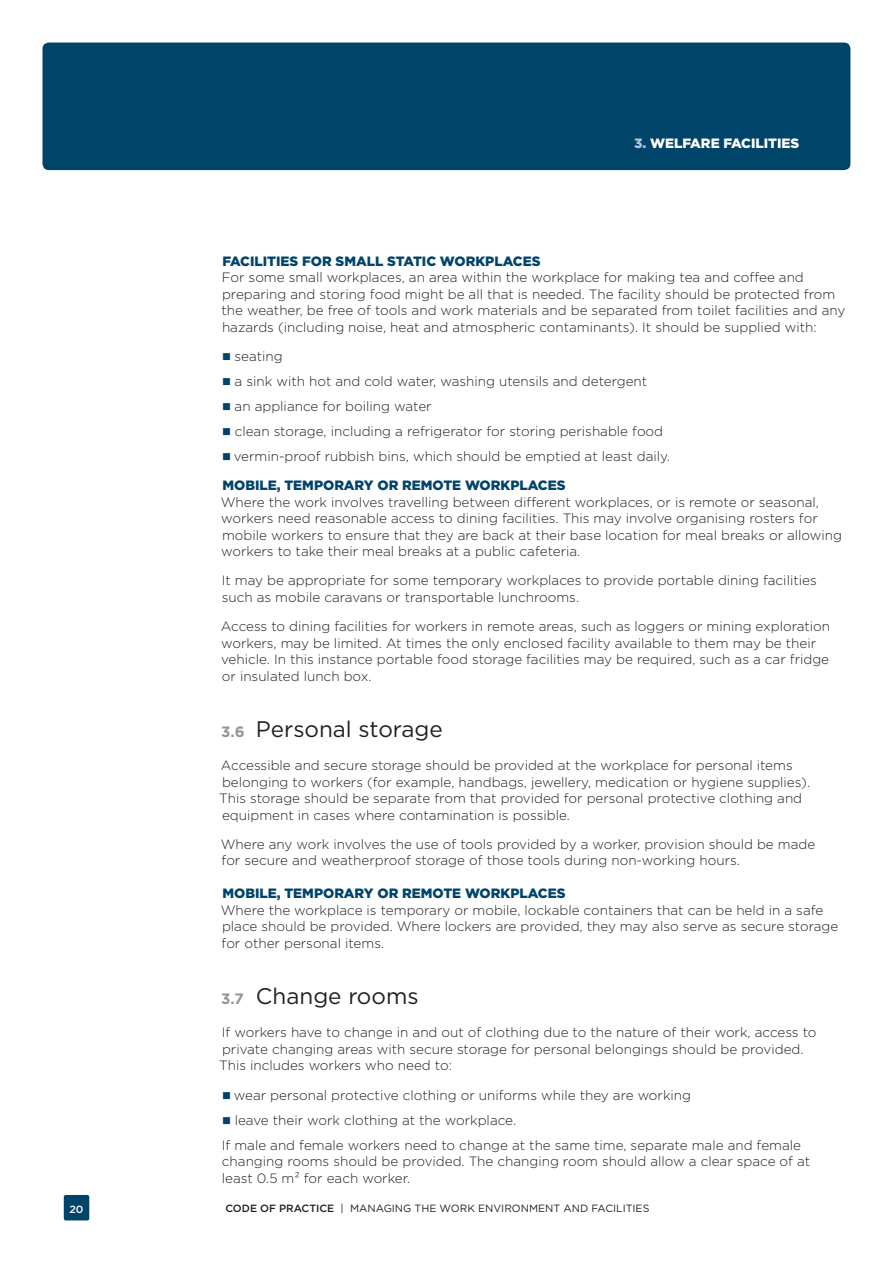
<style>
.page{position:relative;width:893px;height:1263px;background:#fff}
.page>*{position:absolute;margin:0;border:0;box-sizing:border-box;transform-origin:0 0}
.Header_2{font:22.5px "Gotham";color:#231f20}
.Body_copy{font:300 13.5px/16.5px "Gotham";color:#231f20}
.Header_3{font:900 13.5px "Gotham";color:#00446a}
.Running_header{font:900 13.5px "Gotham";color:#fff}
.t1{font:10.5px "Gotham";color:#231f20}
.t2{font:500 10.5px "Gotham";color:#fff}
.s1{color:#b0c7d9}
.s2{font-weight:700;font-size:15px;color:#939598}
.s3{font-weight:500}
</style>
<div class="page">
<div style="left:43px;top:43px;width:807px;height:127px;background:#00446a;border-radius:6px"></div>
<div style="left:64px;top:1195px;width:25px;height:25px;background:#00446a;border-radius:2px"></div>
<p class="Running_header" style="left:634px;top:135px;width:167px"><span class="s1">3.</span> WELFARE FACILITIES</p>
<p class="Header_3" style="left:222px;top:253px;width:320px">FACILITIES FOR SMALL STATIC WORKPLACES</p>
<p class="Body_copy" style="left:221px;top:269px;width:625px">For some small workplaces, an area within the workplace for making tea and coffee and preparing and storing food might be all that is needed. The facility should be protected from the weather, be free of tools and work materials and be separated from toilet facilities and any hazards (including noise, heat and atmospheric contaminants). It should be supplied with:</p>
<p class="Body_copy" style="left:234px;top:348px;width:50px">seating</p>
<p class="Body_copy" style="left:235px;top:373px;width:414px">a sink with hot and cold water, washing utensils and detergent</p>
<p class="Body_copy" style="left:235px;top:398px;width:199px">an appliance for boiling water</p>
<p class="Body_copy" style="left:235px;top:423px;width:430px">clean storage, including a refrigerator for storing perishable food</p>
<p class="Body_copy" style="left:234px;top:448px;width:438px">vermin-proof rubbish bins, which should be emptied at least daily.</p>
<p class="Header_3" style="left:222px;top:477px;width:345px">MOBILE, TEMPORARY OR REMOTE WORKPLACES</p>
<p class="Body_copy" style="left:221px;top:494px;width:623px">Where the work involves travelling between different workplaces, or is remote or seasonal, workers need reasonable access to dining facilities. This may involve organising rosters for mobile workers to ensure that they are back at their base location for meal breaks or allowing workers to take their meal breaks at a public cafeteria.</p>
<p class="Body_copy" style="left:222px;top:572px;width:596px">It may be appropriate for some temporary workplaces to provide portable dining facilities such as mobile caravans or transportable lunchrooms.</p>
<p class="Body_copy" style="left:221px;top:618px;width:611px">Access to dining facilities for workers in remote areas, such as loggers or mining exploration workers, may be limited. At times the only enclosed facility available to them may be their vehicle. In this instance portable food storage facilities may be required, such as a car fridge or insulated lunch box.</p>
<p class="Header_2" style="left:221px;top:715px;width:223px"><span class="s2">3.6</span> Personal storage</p>
<p class="Body_copy" style="left:219px;top:757px;width:592px">Accessible and secure storage should be provided at the workplace for personal items belonging to workers (for example, handbags, jewellery, medication or hygiene supplies).<br>This storage should be separate from that provided for personal protective clothing and equipment in cases where contamination is possible.</p>
<p class="Body_copy" style="left:221px;top:836px;width:596px">Where any work involves the use of tools provided by a worker, provision should be made for secure and weatherproof storage of those tools during non-working hours.</p>
<p class="Header_3" style="left:222px;top:885px;width:345px">MOBILE, TEMPORARY OR REMOTE WORKPLACES</p>
<p class="Body_copy" style="left:221px;top:902px;width:619px">Where the workplace is temporary or mobile, lockable containers that can be held in a safe place should be provided. Where lockers are provided, they may also serve as secure storage for other personal items.</p>
<p class="Header_2" style="left:221px;top:983px;width:199px"><span class="s2">3.7</span> Change rooms</p>
<p class="Body_copy" style="left:219px;top:1024px;width:599px">If workers have to change in and out of clothing due to the nature of their work, access to private changing areas with secure storage for personal belongings should be provided.<br>This includes workers who need to:</p>
<p class="Body_copy" style="left:234px;top:1086px;width:459px">wear personal protective clothing or uniforms while they are working</p>
<p class="Body_copy" style="left:235px;top:1111px;width:283px">leave their work clothing at the workplace.</p>
<p class="Body_copy" style="left:222px;top:1136px;width:590px">If male and female workers need to change at the same time, separate male and female changing rooms should be provided. The changing room should allow a clear space of at least 0.5 m² for each worker.</p>
<p class="t2" style="left:70px;top:1202px;width:16px">20</p>
<p class="t1" style="left:225px;top:1202px;width:425px"><span class="s3">CODE OF PRACTICE</span> | MANAGING THE WORK ENVIRONMENT AND FACILITIES</p>
</div>
